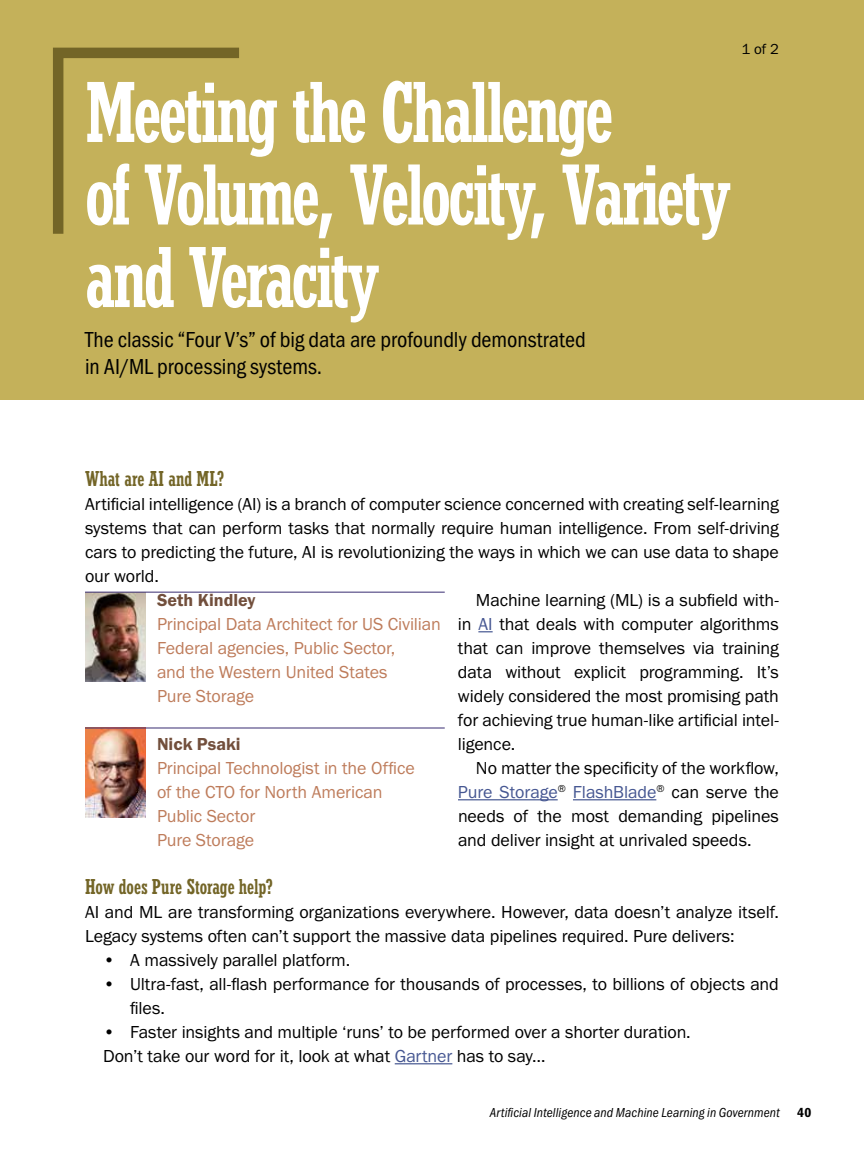
<style>
.page{position:relative;width:864px;height:1161px;background:#fff}
.page>*{position:absolute;margin:0;border:0;box-sizing:border-box;transform-origin:0 0}
.t1{font:500 90px/82.5px "Stymie Con";letter-spacing:-.035em;color:#fff}
.t2{font:22.5px/27px "Franklin Gothic URW Cond";color:#000}
.t3{font:500 22.5px "Stymie Con";color:#736527}
.t4{font:18px/24px "Franklin Gothic URW Boo";letter-spacing:-.005em;color:#000}
.t5{font:18px/24px "Franklin Gothic URW Boo";letter-spacing:-.005em;color:#be7c5b}
.t6{font:18px "Franklin Gothic URW Boo";letter-spacing:-.005em;color:#465792}
.t7{font:18px "Franklin Gothic URW Dem";color:#724f3c}
.t8{font:15px "Franklin Gothic URW Boo";color:#000}
.t9{font:13.5px "Franklin Gothic URW Con Boo Ita";letter-spacing:.01em;color:#000}
.t10{font:13.5px "Franklin Gothic URW Con Dem";color:#000}
.s1{color:#465792}
.s2{color:#000}
</style>
<div class="page">
<div style="left:0;top:0;width:864px;height:400px;background:#c4b15a"></div>
<svg style="left:53px;top:47px;width:186px;height:187px"></svg>
<svg style="left:478px;top:631px;width:15px;height:1px"></svg>
<hr style="left:458px;top:799px;width:100px;height:1px;background:#465792">
<hr style="left:573px;top:799px;width:83px;height:1px;background:#465792">
<hr style="left:395px;top:1063px;width:57px;height:1px;background:#465792">
<img style="left:85px;top:593px;width:61px;height:89px">
<hr style="left:85px;top:592px;width:360px;height:1px;background:#382c71">
<img style="left:85px;top:729px;width:61px;height:89px">
<hr style="left:85px;top:728px;width:360px;height:1px;background:#382c71">
<h1 class="t1" style="left:85px;top:74px;width:647px">Meeting the Challenge<br>of Volume, Velocity, Variety and Veracity</h1>
<p class="t2" style="left:85px;top:324px;width:502px">The classic “Four V’s” of big data are profoundly demonstrated in AI/ML processing systems.</p>
<p class="t8" style="left:742px;top:40px;width:39px">1 of 2</p>
<p class="t3" style="left:85px;top:466px;width:141px">What are AI and ML?</p>
<p class="t4" style="left:85px;top:492px;width:695px">Artificial intelligence (AI) is a branch of computer science concerned with creating self-learning</p>
<p class="t4" style="left:85px;top:516px;width:695px">systems that can perform tasks that normally require human intelligence. From self-driving</p>
<p class="t4" style="left:85px;top:540px;width:695px">cars to predicting the future, AI is revolutionizing the ways in which we can use data to shape</p>
<p class="t4" style="left:85px;top:564px;width:75px">our world.</p>
<p class="t4" style="left:476px;top:588px;width:304px">Machine learning (ML) is a subfield with-</p>
<p class="t4" style="left:458px;top:612px;width:322px">in <span class="s1">AI</span> that deals with computer algorithms</p>
<p class="t4" style="left:458px;top:636px;width:322px">that can improve themselves via training</p>
<p class="t4" style="left:458px;top:660px;width:322px">data without explicit programming. It’s</p>
<p class="t4" style="left:458px;top:684px;width:322px">widely considered the most promising path</p>
<p class="t4" style="left:458px;top:708px;width:322px">for achieving true human-like artificial intel-</p>
<p class="t4" style="left:458px;top:732px;width:59px">ligence.</p>
<p class="t4" style="left:476px;top:756px;width:304px">No matter the specificity of the workflow,</p>
<p class="t6" style="left:458px;top:781px;width:322px">Pure Storage<sup>®</sup> FlashBlade<sup>®</sup> <span class="s2">can serve the</span></p>
<p class="t4" style="left:458px;top:804px;width:322px">needs of the most demanding pipelines</p>
<p class="t4" style="left:458px;top:828px;width:295px">and deliver insight at unrivaled speeds.</p>
<p class="t3" style="left:85px;top:874px;width:190px">How does Pure Storage help?</p>
<p class="t4" style="left:85px;top:900px;width:695px">AI and ML are transforming organizations everywhere. However, data doesn’t analyze itself.<br>Legacy systems often can’t support the massive data pipelines required. Pure delivers:</p>
<p class="t4" style="left:103px;top:948px;width:249px">• A massively parallel platform.</p>
<p class="t4" style="left:130px;top:972px;width:650px;text-indent:-27px">• Ultra-fast, all-flash performance for thousands of processes, to billions of objects and files.</p>
<p class="t4" style="left:103px;top:1020px;width:589px">• Faster insights and multiple ‘runs’ to be performed over a shorter duration.<br>Don’t take our word for it, look at what <span class="s1">Gartner</span> has to say…</p>
<p class="t7" style="left:157px;top:589px;width:100px">Seth Kindley</p>
<p class="t5" style="left:157px;top:612px;width:285px">Principal Data Architect for US Civilian<br>Federal agencies, Public Sector,<br>and the Western United States<br>Pure Storage</p>
<p class="t7" style="left:157px;top:733px;width:85px">Nick Psaki</p>
<p class="t5" style="left:157px;top:756px;width:259px">Principal Technologist in the Office of the CTO for North American<br>Public Sector<br>Pure Storage</p>
<p class="t9" style="left:490px;top:1105px;width:291px">Artificial Intelligence and Machine Learning in Government</p>
<p class="t10" style="left:797px;top:1104px;width:16px">40</p>
</div>
